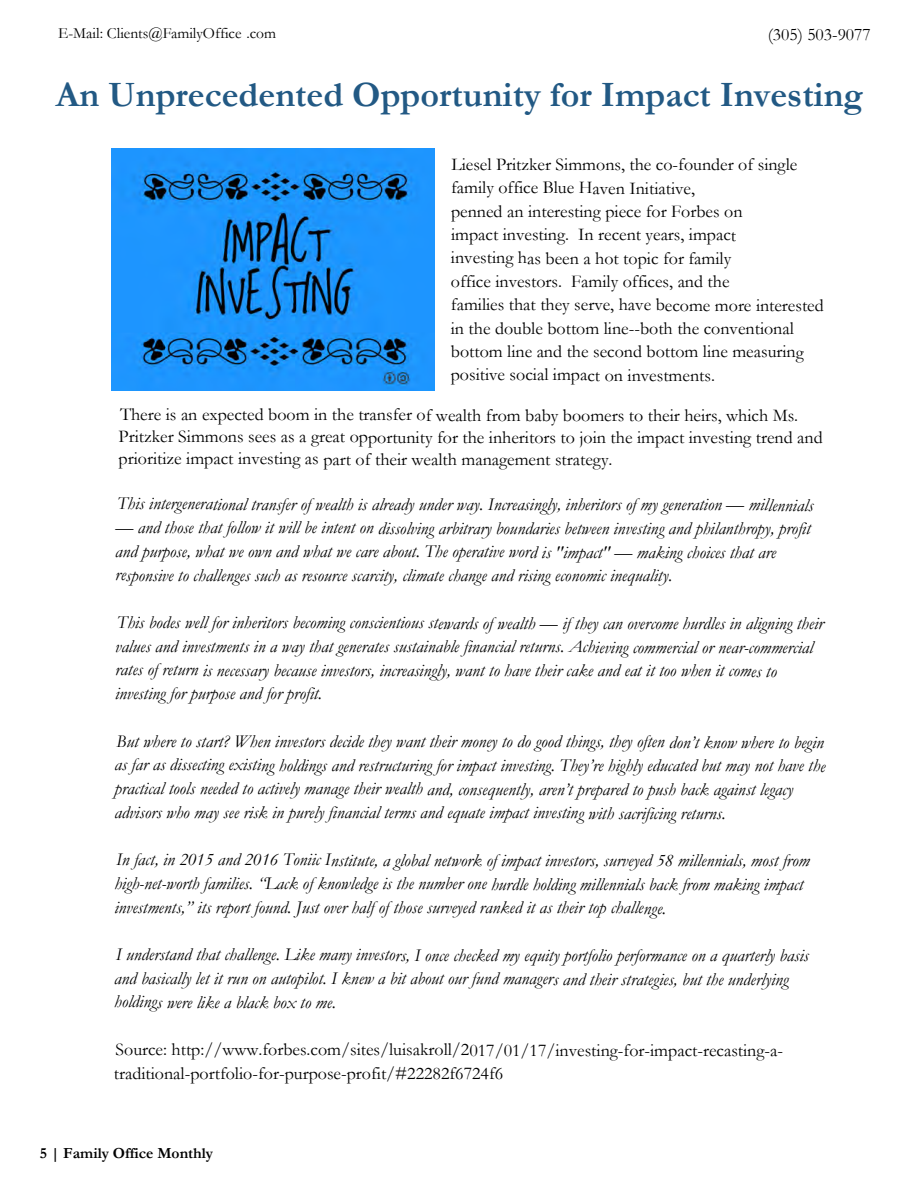
<style>
.page{position:relative;width:918px;height:1188px;background:#fff}
.page>*{position:absolute;margin:0;border:0;box-sizing:border-box;transform-origin:0 0}
.t1{font:700 36px "Garamond";color:#225984}
.t2{font:italic 18px/23.7px "Garamond";color:#000}
.t3{font:18px/23.4px "Garamond";color:#000}
.t4{font:17.7px "Garamond";color:#000}
.t5{font:15.45px "Garamond";color:#000}
.t6{font:700 15.45px "Garamond";color:#000}
.s1{font-style:inherit}
</style>
<div class="page">
<img style="left:111px;top:148px;width:324px;height:243px">
<p class="t5" style="left:58px;top:23px;width:219px">E-Mail: Clients@FamilyOffice .com</p>
<p class="t4" style="left:768px;top:22px;width:105px">(305) 503-9077</p>
<h1 class="t1" style="left:56px;top:70px;width:809px">An Unprecedented Opportunity for Impact Investing</h1>
<p class="t3" style="left:451px;top:152px;width:375px">Liesel Pritzker Simmons, the co-founder of single family office Blue Haven Initiative,<br>penned an interesting piece for Forbes on<br>impact investing. In recent years, impact<br>investing has been a hot topic for family<br>office investors. Family offices, and the<br>families that they serve, have become more interested in the double bottom line--both the conventional bottom line and the second bottom line measuring positive social impact on investments.</p>
<p class="t3" style="left:119px;top:403px;width:706px;line-height:22px">There is an expected boom in the transfer of wealth from baby boomers to their heirs, which Ms.<br>Pritzker Simmons sees as a great opportunity for the inheritors to join the impact investing trend and prioritize impact investing as part of their wealth management strategy.</p>
<p class="t2" style="left:117px;top:492px;width:698px">This intergenerational transfer of wealth is already under way. Increasingly, inheritors of my generation — millennials</p>
<p class="t2" style="left:115px;top:516px;width:697px">— and those that follow it will be intent on dissolving arbitrary boundaries between investing and philanthropy, profit and purpose, what we own and what we care about. The operative word is "impact" — making choices that are responsive to challenges such as resource scarcity, climate change and rising economic inequality.</p>
<p class="t2" style="left:115px;top:611px;width:710px">This bodes well for inheritors becoming conscientious stewards of wealth — if they can overcome hurdles in aligning their values and investments in a way that generates sustainable financial returns. Achieving commercial or near-commercial rates of return is necessary because investors, increasingly, want to have their cake and eat it too when it comes to investing for purpose and for profit.</p>
<p class="t2" style="left:115px;top:729px;width:712px">But where to start? When investors decide they want their money to do good things, they often don’t know where to begin as far as dissecting existing holdings and restructuring for impact investing. They’re highly educated but may not have the practical tools needed to actively manage their wealth and, consequently, aren’t prepared to push back against legacy advisors who may see risk in purely financial terms and equate impact investing with sacrificing returns.</p>
<p class="t2" style="left:114px;top:848px;width:697px">In fact, in 2015 and 2016 Toniic Institute, a global network of impact investors, surveyed 58 millennials, most from high-net-worth families. “Lack of knowledge is the number one hurdle holding millennials back from making impact investments,” its report found. Just over half of those surveyed ranked it as their top challenge.</p>
<p class="t2" style="left:114px;top:943px;width:696px">I understand that challenge. Like many investors, I once checked my equity portfolio performance on a quarterly basis and basically let it run on autopilot. I knew a bit about our fund managers and their strategies, but the underlying holdings were like a black box to me.</p>
<p class="t3" style="left:114px;top:1038px;width:671px">Source: http://www.forbes.com/sites/luisakroll/2017/01/17/investing-for-impact-recasting-a&shy;traditional-portfolio-for-purpose-profit/#22282f6724f6</p>
<p class="t6" style="left:40px;top:1143px;width:175px"><span class="s1">5</span> | Family Office Monthly</p>
</div>
